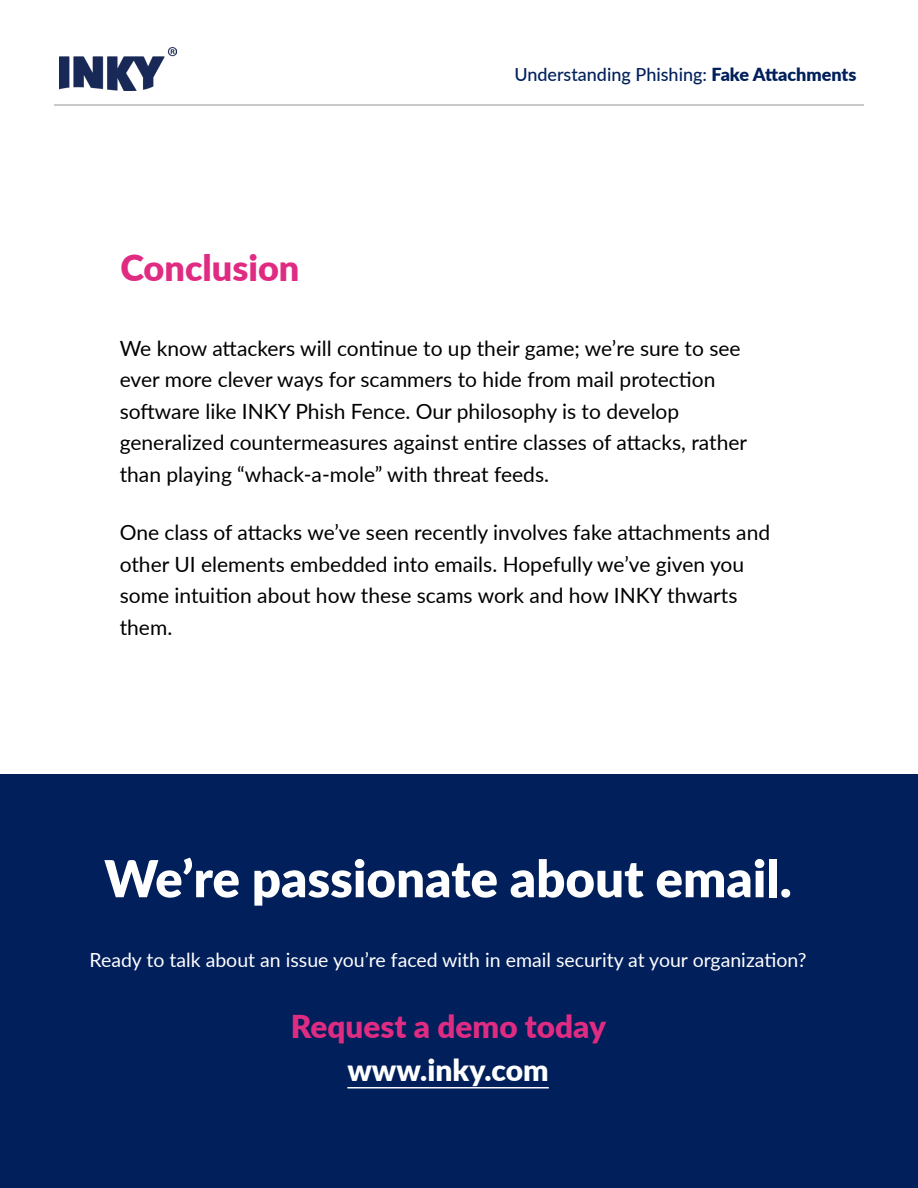
<style>
.page{position:relative;width:918px;height:1188px;background:#fff}
.page>*{position:absolute;margin:0;border:0;box-sizing:border-box;transform-origin:0 0}
.Paragraph_-_Light{font:900 51px "Lato";color:#fff}
.t1{font:900 36px "Lato";color:#e02b82}
.Paragraph_-_Light-2{font:900 31.5px "Lato";color:#e02b82}
.Paragraph_-_Light-3{font:900 30px "Lato";color:#fff}
.Paragraph_-_Light-4{font:21px/31.5px "Lato";color:#000}
.Paragraph_-_Light-5{font:19.5px "Lato";color:#fff}
.t2{font:500 18px "Lato";color:#00205b}
.s1{font-weight:900}
</style>
<div class="page">
<div style="left:0;top:774px;width:918px;height:414px;background:#001f5b"></div>
<hr style="left:347px;top:1087px;width:202px;height:2px;background:#fff">
<hr style="left:54px;top:105px;width:810px;height:1px;background:#939598">
<img style="left:60px;top:47px;width:117px;height:44px">
<p class="t1" style="left:120px;top:241px;width:181px">Conclusion</p>
<p class="t2" style="left:514px;top:62px;width:344px">Understanding Phishing: <span class="s1">Fake Attachments</span></p>
<p class="Paragraph_-_Light-4" style="left:120px;top:332px;width:629px">We know attackers will continue to up their game; we’re sure to see ever more clever ways for scammers to hide from mail protection software like INKY Phish Fence. Our philosophy is to develop generalized countermeasures against entire classes of attacks, rather than playing “whack-a-mole” with threat feeds.</p>
<p class="Paragraph_-_Light-4" style="left:120px;top:516px;width:652px">One class of attacks we’ve seen recently involves fake attachments and other UI elements embedded into emails. Hopefully we’ve given you some intuition about how these scams work and how INKY thwarts them.</p>
<p class="Paragraph_-_Light" style="left:104px;top:840px;width:689px">We’re passionate about email.</p>
<p class="Paragraph_-_Light-5" style="left:89px;top:946px;width:719px">Ready to talk about an issue you’re faced with in email security at your organization?</p>
<p class="Paragraph_-_Light-2" style="left:291px;top:1003px;width:317px">Request a demo today</p>
<p class="Paragraph_-_Light-3" style="left:347px;top:1047px;width:203px">www.inky.com</p>
</div>
